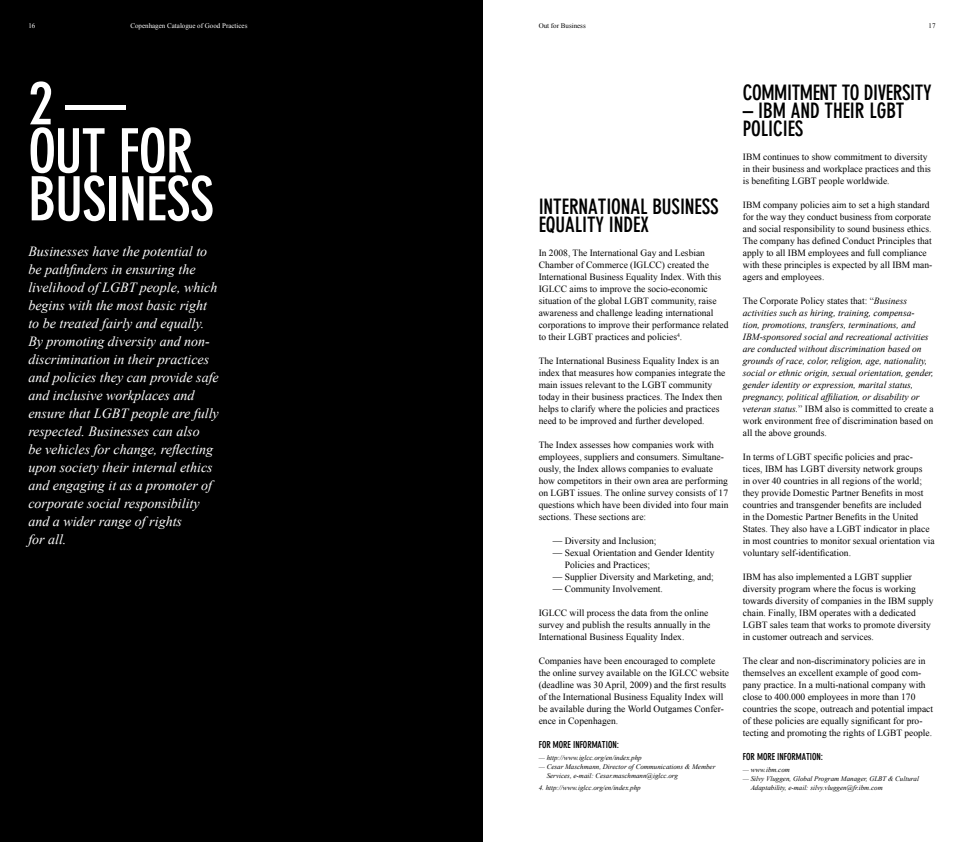
<style>
.page{position:relative;width:964px;height:842px;background:#fff}
.page>*{position:absolute;margin:0;border:0;box-sizing:border-box;transform-origin:0 0}
.t1{font:60px/48px "DIN Neu Gro Bol Con";letter-spacing:-.015em;color:#fff}
.t2{font:21px/18px "DIN Neu Gro Bol Con";letter-spacing:-.005em;color:#000}
.t3{font:italic 14px/18px "Times New Roman";color:#fff}
.t4{font:9.5px/12px "Times New Roman";color:#000}
.t5{font:italic 9.5px/12px "Times New Roman";color:#000}
.t6{font:9.5px "DIN Neu Gro Bol Con";letter-spacing:-.005em;color:#000}
.t7{font:italic 7px/9px "Times New Roman";color:#000}
.t8{font:7px "Times New Roman";color:#fff}
.t9{font:7px "Times New Roman";color:#000}
.s1{font-style:normal}
</style>
<div class="page">
<div style="left:0;top:0;width:482px;height:842px;background:#000"></div>
<p class="t8" style="left:28px;top:21px;width:8px">16</p>
<p class="t8" style="left:130px;top:21px;width:119px">Copenhagen Catalogue of Good Practices</p>
<p class="t9" style="left:539px;top:21px;width:49px">Out for Business</p>
<p class="t9" style="left:928px;top:21px;width:8px">17</p>
<p class="t1" style="left:28px;top:79px;width:187px">2 —<br>OUT FOR<br>BUSINESS</p>
<p class="t3" style="left:28px;top:242px;width:192px">Businesses have the potential to be pathfinders in ensuring the livelihood of LGBT people, which begins with the most basic right to be treated fairly and equally.<br>By promoting diversity and non&shy;discrimination in their practices and policies they can provide safe and inclusive workplaces and ensure that LGBT people are fully respected. Businesses can also<br>be vehicles for change, reflecting upon society their internal ethics and engaging it as a promoter of corporate social responsibility and a wider range of rights<br>for all.</p>
<p class="t2" style="left:539px;top:198px;width:182px">INTERNATIONAL BUSINESS<br>EQUALITY INDEX</p>
<p class="t4" style="left:539px;top:247px;width:191px">In 2008, The International Gay and Lesbian Chamber of Commerce (IGLCC) created the International Business Equality Index. With this IGLCC aims to improve the socio-economic situation of the global LGBT community, raise awareness and challenge leading international corporations to improve their performance related to their LGBT practices and policies<sup>4</sup>.</p>
<p class="t4" style="left:539px;top:355px;width:188px">The International Business Equality Index is an index that measures how companies integrate the main issues relevant to the LGBT community today in their business practices. The Index then helps to clarify where the policies and practices need to be improved and further developed.</p>
<p class="t4" style="left:539px;top:439px;width:191px">The Index assesses how companies work with employees, suppliers and consumers. Simultane&shy;ously, the Index allows companies to evaluate how competitors in their own area are performing on LGBT issues. The online survey consists of 17 questions which have been divided into four main sections. These sections are:</p>
<p class="t4" style="left:553px;top:535px;width:105px">— Diversity and Inclusion;</p>
<p class="t4" style="left:565px;top:547px;width:151px;text-indent:-12px">— Sexual Orientation and Gender Identity<br>Policies and Practices;</p>
<p class="t4" style="left:553px;top:571px;width:162px">— Supplier Diversity and Marketing, and;</p>
<p class="t4" style="left:553px;top:583px;width:112px">— Community Involvement.</p>
<p class="t4" style="left:539px;top:607px;width:173px">IGLCC will process the data from the online survey and publish the results annually in the<br>International Business Equality Index.</p>
<p class="t4" style="left:539px;top:655px;width:192px">Companies have been encouraged to complete the online survey available on the IGLCC website (deadline was 30 April, 2009) and the first results of the International Business Equality Index will be available during the World Outgames Confer&shy;ence in Copenhagen.</p>
<p class="t6" style="left:539px;top:739px;width:82px">FOR MORE INFORMATION:</p>
<p class="t7" style="left:539px;top:753px;width:105px">— http://www.iglcc.org/en/index.php</p>
<p class="t7" style="left:547px;top:762px;width:170px;text-indent:-8px">— Cesar Maschmann, Director of Communications &amp; Member<br>Services, e-mail: Cesar.maschmann@iglcc.org</p>
<p class="t7" style="left:539px;top:783px;width:104px">4. http://www.iglcc.org/en/index.php</p>
<p class="t2" style="left:743px;top:84px;width:190px">COMM ITMENT TO DIVERSITY</p>
<p class="t2" style="left:743px;top:102px;width:162px">– IBM AND THEIR LGBT<br>POLICIES</p>
<p class="t4" style="left:743px;top:151px;width:190px">IBM continues to show commitment to diversity in their business and workplace practices and this is benefiting LGBT people worldwide.</p>
<p class="t4" style="left:743px;top:199px;width:191px">IBM company policies aim to set a high standard for the way they conduct business from corporate and social responsibility to sound business ethics.<br>The company has defined Conduct Principles that apply to all IBM employees and full compliance with these principles is expected by all IBM man&shy;agers and employees.</p>
<p class="t5" style="left:743px;top:295px;width:192px"><span class="s1">The Corporate Policy states that: “</span>Business activities such as hiring, training, compensa&shy;tion, promotions, transfers, terminations, and IBM-sponsored social and recreational activities are conducted without discrimination based on grounds of race, color, religion, age, nationality, social or ethnic origin, sexual orientation, gender, gender identity or expression, marital status, pregnancy, political affiliation, or disability or veteran status.<span class="s1">” IBM also is committed to create a work environment free of discrimination based on all the above grounds.</span></p>
<p class="t4" style="left:743px;top:451px;width:193px">In terms of LGBT specific policies and prac&shy;tices, IBM has LGBT diversity network groups<br>in over 40 countries in all regions of the world; they provide Domestic Partner Benefits in most countries and transgender benefits are included<br>in the Domestic Partner Benefits in the United States. They also have a LGBT indicator in place in most countries to monitor sexual orientation via voluntary self-identification.</p>
<p class="t4" style="left:743px;top:571px;width:192px">IBM has also implemented a LGBT supplier diversity program where the focus is working towards diversity of companies in the IBM supply chain. Finally, IBM operates with a dedicated LGBT sales team that works to promote diversity in customer outreach and services.</p>
<p class="t4" style="left:743px;top:655px;width:192px">The clear and non-discriminatory policies are in themselves an excellent example of good com&shy;pany practice. In a multi-national company with close to 400.000 employees in more than 170 countries the scope, outreach and potential impact of these policies are equally significant for pro&shy;tecting and promoting the rights of LGBT people.</p>
<p class="t6" style="left:743px;top:751px;width:82px">FOR MORE INFORMATION:</p>
<p class="t7" style="left:743px;top:765px;width:49px">— www.ibm.com</p>
<p class="t7" style="left:751px;top:774px;width:170px;text-indent:-8px">— Silvy Vluggen, Global Program Manager, GLBT &amp; Cultural<br>Adaptability, e-mail: silvy.vluggen@fr.ibm.com</p>
</div>
